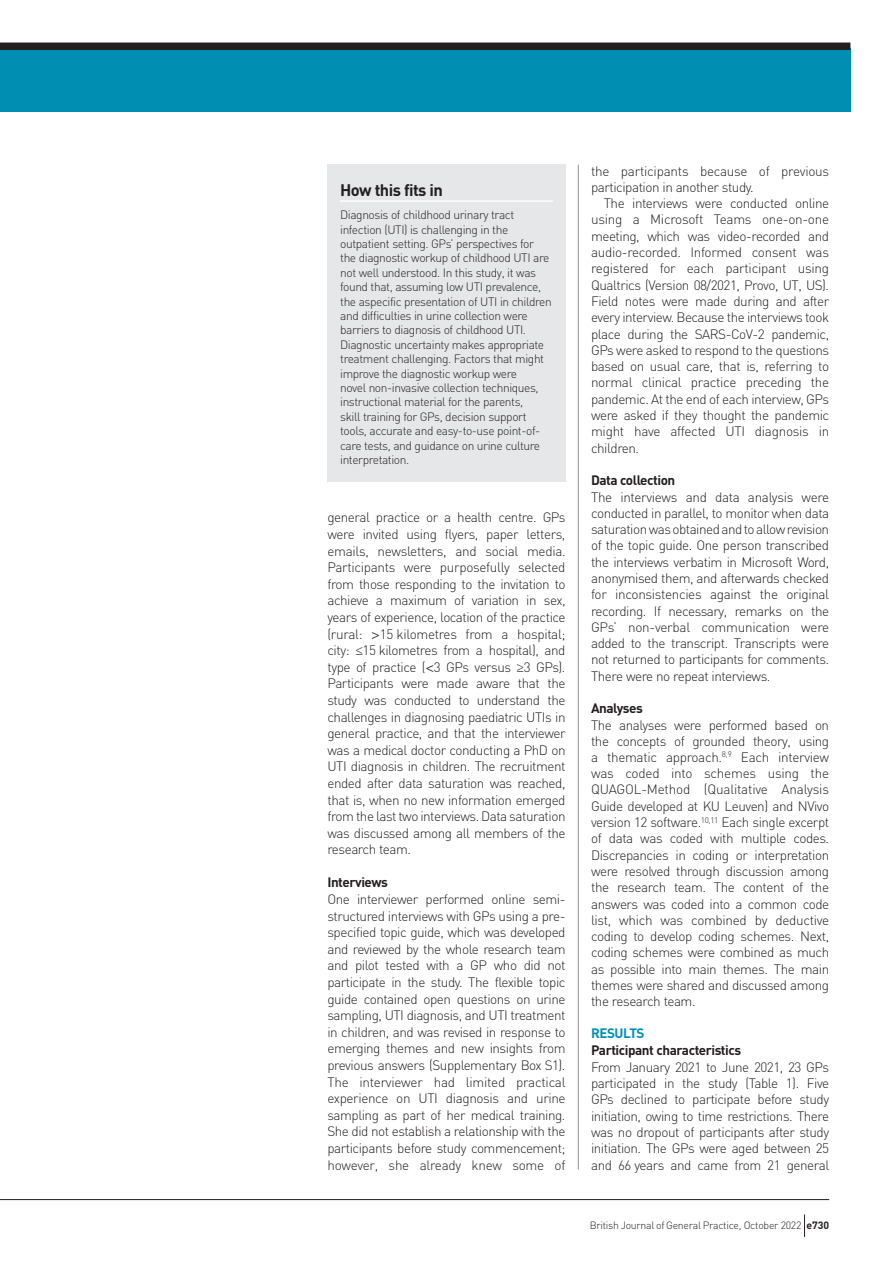
<style>
.page{position:relative;width:893px;height:1263px;background:#fff}
.page>*{position:absolute;margin:0;border:0;box-sizing:border-box;transform-origin:0 0}
.t1{font:700 16.5px "DIN";letter-spacing:-.035em;color:#231f20}
.t2{font:300 13.5px/16.6px "DIN";letter-spacing:-.035em;color:#231f20;text-align:justify}
.t3{font:700 13.5px "DIN";letter-spacing:-.035em;color:#231f20}
.t4{font:700 13.5px "DIN";letter-spacing:-.035em;color:#008fb3}
.t5{font:300 12px/14.4px "DIN";letter-spacing:-.035em;color:#231f20}
.t6{font:300 10.5px "DIN";letter-spacing:-.025em;color:#231f20}
.s1{font-family:"Helvetica"}
.s2{font-weight:700}
</style>
<div class="page">
<div style="left:0;top:48px;width:850px;height:63px;background:#008fb3"></div>
<div style="left:0;top:43px;width:850px;height:7px;background:#231f20"></div>
<hr style="left:578px;top:165px;width:1px;height:1004px;background:#939598">
<div style="left:327px;top:165px;width:239px;height:317px;background:#e6e7e9"></div>
<hr style="left:340px;top:200px;width:213px;height:2px;background:#fff">
<hr style="left:0;top:1199px;width:829px;height:1px;background:#231f20">
<svg style="left:804px;top:1214px;width:1px;height:23px"></svg>
<p class="t1" style="left:340px;top:179px;width:104px">How this fits in</p>
<p class="t5" style="left:340px;top:207px;width:213px">Diagnosis of childhood urinary tract infection (UTI) is challenging in the outpatient setting. GPs’ perspectives for the diagnostic workup of childhood UTI are not well understood. In this study, it was found that, assuming low UTI prevalence, the aspecific presentation of UTI in children and difficulties in urine collection were barriers to diagnosis of childhood UTI.<br>Diagnostic uncertainty makes appropriate treatment challenging. Factors that might improve the diagnostic workup were<br>novel non-invasive collection techniques, instructional material for the parents,<br>skill training for GPs, decision support tools, accurate and easy-to-use point-of&shy;care tests, and guidance on urine culture interpretation.</p>
<p class="t2" style="left:327px;top:509px;width:240px">general practice or a health centre. GPs were invited using flyers, paper letters, emails, newsletters, and social media.<br>Participants were purposefully selected from those responding to the invitation to achieve a maximum of variation in sex, years of experience, location of the practice (rural: <span class="s1">&gt;</span>15 kilometres from a hospital; city: <span class="s1">≤</span>15 kilometres from a hospital), and type of practice (<span class="s1">&lt;</span>3 GPs versus <span class="s1">≥</span>3 GPs).<br>Participants were made aware that the study was conducted to understand the challenges in diagnosing paediatric UTIs in general practice, and that the interviewer was a medical doctor conducting a PhD on UTI diagnosis in children. The recruitment ended after data saturation was reached, that is, when no new information emerged from the last two interviews. Data saturation was discussed among all members of the research team.</p>
<p class="t3" style="left:327px;top:874px;width:62px">Interviews</p>
<p class="t2" style="left:327px;top:891px;width:240px">One interviewer performed online semi&shy;structured interviews with GPs using a pre&shy;specified topic guide, which was developed and reviewed by the whole research team and pilot tested with a GP who did not participate in the study. The flexible topic guide contained open questions on urine sampling, UTI diagnosis, and UTI treatment in children, and was revised in response to emerging themes and new insights from previous answers (Supplementary Box S1).<br>The interviewer had limited practical experience on UTI diagnosis and urine sampling as part of her medical training.<br>She did not establish a relationship with the participants before study commencement; however, she already knew some of</p>
<p class="t2" style="left:591px;top:162px;width:240px">the participants because of previous participation in another study.</p>
<p class="t2" style="left:591px;top:195px;width:240px;text-indent:13px">The interviews were conducted online using a Microsoft Teams one-on-one meeting, which was video-recorded and audio-recorded. Informed consent was registered for each participant using Qualtrics (Version 08/2021, Provo, UT, US).<br>Field notes were made during and after every interview. Because the interviews took place during the SARS-CoV-2 pandemic, GPs were asked to respond to the questions based on usual care, that is, referring to normal clinical practice preceding the pandemic. At the end of each interview, GPs were asked if they thought the pandemic might have affected UTI diagnosis in children.</p>
<p class="t3" style="left:591px;top:471px;width:86px">Data collection</p>
<p class="t2" style="left:591px;top:488px;width:240px">The interviews and data analysis were conducted in parallel, to monitor when data saturation was obtained and to allow revision of the topic guide. One person transcribed the interviews verbatim in Microsoft Word, anonymised them, and afterwards checked for inconsistencies against the original recording. If necessary, remarks on the GPs’ non-verbal communication were added to the transcript. Transcripts were not returned to participants for comments.<br>There were no repeat interviews.</p>
<p class="t3" style="left:591px;top:700px;width:53px">Analyses</p>
<p class="t2" style="left:591px;top:716px;width:240px;line-height:16.2px">The analyses were performed based on the concepts of grounded theory, using a thematic approach.<sup>8,9</sup> Each interview was coded into schemes using the QUAGOL-Method (Qualitative Analysis Guide developed at KU Leuven) and NVivo version 12 software.<sup>10,11</sup> Each single excerpt of data was coded with multiple codes.<br>Discrepancies in coding or interpretation were resolved through discussion among the research team. The content of the answers was coded into a common code list, which was combined by deductive coding to develop coding schemes. Next, coding schemes were combined as much as possible into main themes. The main themes were shared and discussed among the research team.</p>
<p class="t4" style="left:591px;top:1024px;width:55px">RESULTS</p>
<p class="t3" style="left:591px;top:1042px;width:152px">Participant characteristics</p>
<p class="t2" style="left:591px;top:1058px;width:240px">From January 2021 to June 2021, 23 GPs participated in the study (Table 1). Five GPs declined to participate before study initiation, owing to time restrictions. There was no dropout of participants after study initiation. The GPs were aged between 25 and 66 years and came from 21 general</p>
<p class="t6" style="left:590px;top:1219px;width:241px">British Journal of General Practice, October 2022 <span class="s2">e730</span></p>
</div>
